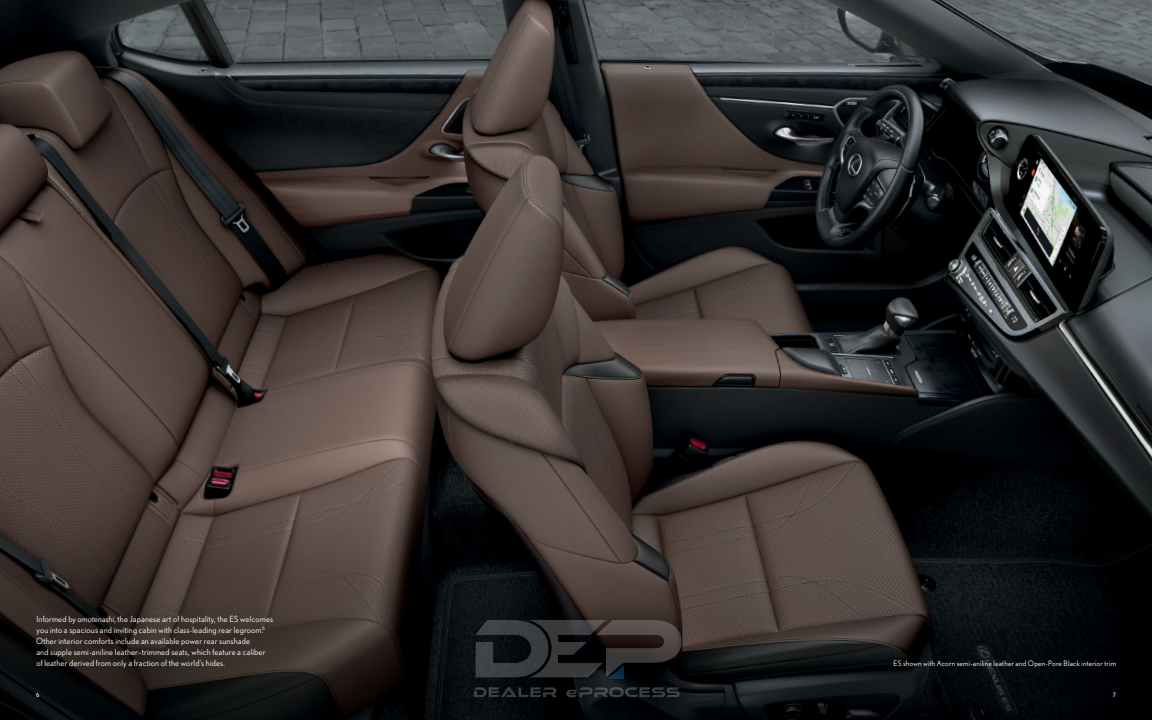
<style>
.page{position:relative;width:1152px;height:720px;background:#fff}
.page>*{position:absolute;margin:0;border:0;box-sizing:border-box;transform-origin:0 0}
.Body_Copy_KO{font:8.5px/11px "Nobel";letter-spacing:.02em;color:#fff}
.Cutline{font:7.5px "Nobel";letter-spacing:.025em;color:#fff}
.t1{font:6px "Nobel";color:#fff}
.s1{font-style:italic}
</style>
<div class="page">
<img style="left:0;top:0;width:1152px;height:720px">
<img style="left:461px;top:599px;width:230px;height:115px">
<p class="Body_Copy_KO" style="left:36px;top:613px;width:239px">Informed by <span class="s1">omotenashi</span>, the Japanese art of hospitality, the ES welcomes you into a spacious and inviting cabin with class-leading rear legroom.<sup>6<br></sup>Other interior comforts include an available power rear sunshade<br>and supple semi-aniline leather–trimmed seats, which feature a caliber of leather derived from only a fraction of the world’s hides.</p>
<p class="Cutline" style="left:894px;top:659px;width:224px">ES shown with Acorn semi-aniline leather and Open-Pore Black interior trim</p>
<p class="t1" style="left:36px;top:692px;width:5px">6</p>
<p class="t1" style="left:1113px;top:692px;width:5px">7</p>
</div>
